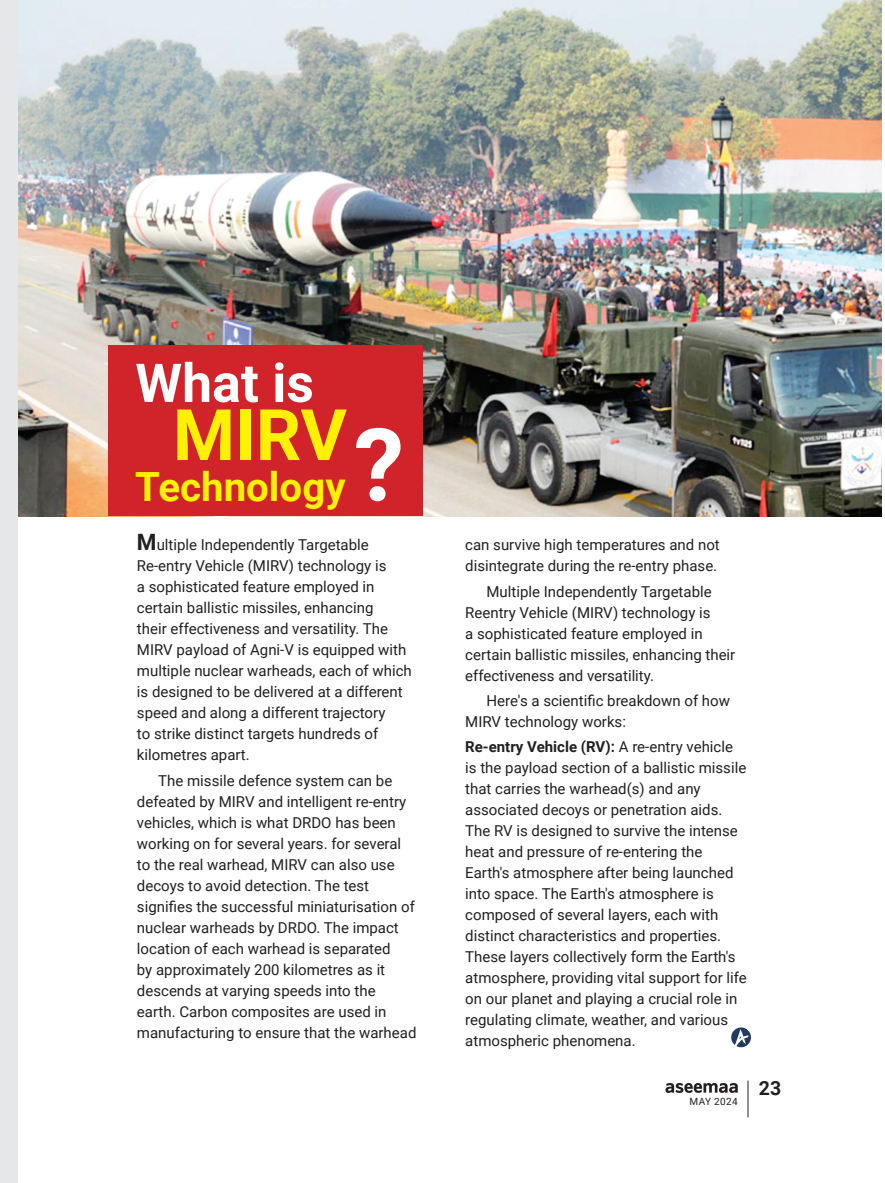
<style>
.page{position:relative;width:885px;height:1183px;background:#fff}
.page>*{position:absolute;margin:0;border:0;box-sizing:border-box;transform-origin:0 0}
.body{font:700 101.1px "Roboto";color:#fff}
.body-2{font:700 70.95px "Roboto";color:#fff101}
.body-3{font:700 53.55px "Roboto";color:#fff}
.body-4{font:700 40.2px "Roboto";color:#fff101}
.t1{font:700 19.5px "Roboto";color:#231f20}
.body-5{font:15px/21px "Roboto";color:#231f20}
.t2{font:10.05px "Roboto";letter-spacing:.035em;color:#231f20}
.s1{font-weight:700;font-size:22.5px}
.s2{font-weight:700}
</style>
<div class="page">
<img style="left:17px;top:0;width:864px;height:516px">
<div style="left:108px;top:345px;width:314px;height:171px;background:#d1232a"></div>
<div style="left:0;top:0;width:17px;height:1182px;background:#e6e7e9"></div>
<svg style="left:731px;top:1027px;width:20px;height:19px"></svg>
<hr style="left:747px;top:1080px;width:1px;height:36px;background:#231f20">
<svg style="left:665px;top:1083px;width:72px;height:9px"></svg>
<p class="body-3" style="left:135px;top:345px;width:180px">What is</p>
<p class="body-2" style="left:173px;top:385px;width:175px">MIRV</p>
<p class="body-4" style="left:135px;top:458px;width:212px">Technology</p>
<p class="body" style="left:354px;top:394px;width:52px">?</p>
<p class="body-5" style="left:137px;top:533px;width:276px"><span class="s1">M</span>ultiple Independently Targetable Re-entry Vehicle (MIRV) technology is<br>a sophisticated feature employed in certain ballistic missiles, enhancing<br>their effectiveness and versatility. The MIRV payload of Agni-V is equipped with multiple nuclear warheads, each of which is designed to be delivered at a different speed and along a different trajectory<br>to strike distinct targets hundreds of kilometres apart.</p>
<p class="body-5" style="left:137px;top:769px;width:281px;text-indent:21px">The missile defence system can be defeated by MIRV and intelligent re-entry vehicles, which is what DRDO has been working on for several years. for several to the real warhead, MIRV can also use decoys to avoid detection. The test signifies the successful miniaturisation of nuclear warheads by DRDO. The impact location of each warhead is separated<br>by approximately 200 kilometres as it descends at varying speeds into the earth. Carbon composites are used in manufacturing to ensure that the warhead</p>
<p class="body-5" style="left:465px;top:533px;width:256px">can survive high temperatures and not disintegrate during the re-entry phase.</p>
<p class="body-5" style="left:465px;top:580px;width:271px;text-indent:21px">Multiple Independently Targetable Reentry Vehicle (MIRV) technology is<br>a sophisticated feature employed in certain ballistic missiles, enhancing their effectiveness and versatility.</p>
<p class="body-5" style="left:465px;top:689px;width:266px;text-indent:21px">Here's a scientific breakdown of how<br>MIRV technology works:</p>
<p class="body-5" style="left:465px;top:735px;width:283px"><span class="s2">Re-entry Vehicle (RV):</span> A re-entry vehicle is the payload section of a ballistic missile that carries the warhead(s) and any associated decoys or penetration aids.<br>The RV is designed to survive the intense heat and pressure of re-entering the Earth's atmosphere after being launched into space. The Earth's atmosphere is composed of several layers, each with distinct characteristics and properties.<br>These layers collectively form the Earth's atmosphere, providing vital support for life on our planet and playing a crucial role in regulating climate, weather, and various atmospheric phenomena.</p>
<p class="t2" style="left:689px;top:1093px;width:49px">MAY 2024</p>
<p class="t1" style="left:758px;top:1074px;width:24px">23</p>
</div>
